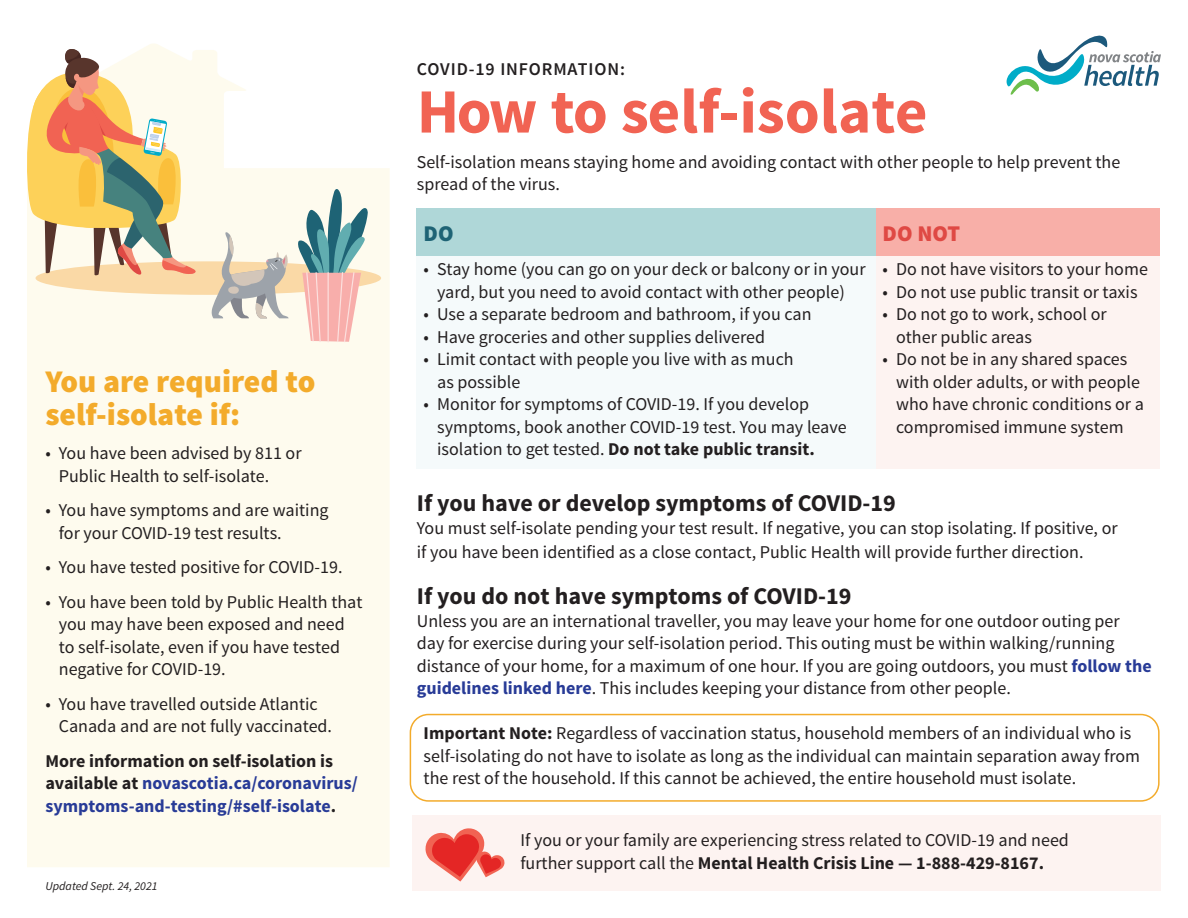
<style>
.page{position:relative;width:1188px;height:918px;background:#fff}
.page>*{position:absolute;margin:0;border:0;box-sizing:border-box;transform-origin:0 0}
.t1{font:700 63px "Source Sans Pro";color:#f16353}
.t2{font:900 31.5px/33px "Source Sans Pro";color:#f3ab2b}
.t3{font:700 24px "Source Sans Pro";color:#231f20}
.t4{font:900 22.5px "Source Sans Pro";color:#df4944}
.t5{font:900 22.5px "Source Sans Pro";color:#1e6375}
.t6{font:18px/22.5px "Source Sans Pro";color:#231f20}
.t7{font:700 18px/22.5px "Source Sans Pro";color:#283b97}
.t8{font:600 18px "Source Sans Pro";letter-spacing:.05em;color:#231f20}
.t9{font:italic 12px "Source Sans Pro";color:#231f20}
.s1{color:#231f20}
.s2{font-weight:700}
.s3{font-weight:700;color:#283b97}
</style>
<div class="page">
<div style="left:410px;top:714px;width:750px;height:88px;border:2px solid #f3ab2b;border-radius:18px"></div>
<div style="left:413px;top:815px;width:748px;height:76px;background:#fdf3f1"></div>
<svg style="left:27px;top:44px;width:363px;height:823px;background:#fefbef"></svg>
<svg style="left:1006px;top:35px;width:155px;height:60px"></svg>
<div style="left:417px;top:208px;width:459px;height:48px;background:#afd7d8"></div>
<div style="left:876px;top:208px;width:283px;height:48px;background:#f8afa8"></div>
<div style="left:417px;top:256px;width:459px;height:213px;background:#f5fafb"></div>
<div style="left:876px;top:256px;width:283px;height:213px;background:#fdf3f1"></div>
<svg style="left:425px;top:828px;width:80px;height:54px"></svg>
<div style="left:36px;top:261px;width:345px;height:34px;background:#fad9a6;border-radius:50%"></div>
<svg style="left:27px;top:48px;width:169px;height:228px;background:#e0c699"></svg>
<svg style="left:211px;top:230px;width:79px;height:88px;background:#dbd5c9"></svg>
<svg style="left:298px;top:189px;width:70px;height:153px;background:#c1bfbb"></svg>
<h2 class="t2" style="left:45px;top:366px;width:272px">You are required to self-isolate if:</h2>
<p class="t6" style="left:59px;top:442px;width:244px;text-indent:-13px">• You have been advised by 811 or<br>Public Health to self-isolate.</p>
<p class="t6" style="left:59px;top:499px;width:271px;text-indent:-13px">• You have symptoms and are waiting for your COVID-19 test results.</p>
<p class="t6" style="left:45px;top:557px;width:299px">• You have tested positive for COVID-19.</p>
<p class="t6" style="left:59px;top:591px;width:305px;text-indent:-13px">• You have been told by Public Health that you may have been exposed and need to self-isolate, even if you have tested negative for COVID-19.</p>
<p class="t6" style="left:59px;top:693px;width:275px;text-indent:-13px">• You have travelled outside Atlantic<br>Canada and are not fully vaccinated.</p>
<p class="t7" style="left:45px;top:750px;width:314px"><span class="s1">More information on self-isolation is available at</span> novascotia.ca/coronavirus/ symptoms-and-testing/#self-isolate<span class="s1">.</span></p>
<p class="t9" style="left:45px;top:879px;width:114px">Updated Sept. 24, 2021</p>
<p class="t8" style="left:417px;top:58px;width:210px">COVID-19 INFORMATION:</p>
<h1 class="t1" style="left:417px;top:71px;width:512px">How to self-isolate</h1>
<p class="t6" style="left:417px;top:151px;width:705px">Self-isolation means staying home and avoiding contact with other people to help prevent the spread of the virus.</p>
<p class="t5" style="left:424px;top:218px;width:32px">DO</p>
<p class="t4" style="left:883px;top:218px;width:79px">DO NOT</p>
<p class="t6" style="left:424px;top:258px;width:443px;text-align:center">• Stay home (you can go on your deck or balcony or in your yard, but you need to avoid contact with other people)</p>
<p class="t6" style="left:424px;top:303px;width:389px">• Use a separate bedroom and bathroom, if you can</p>
<p class="t6" style="left:424px;top:326px;width:343px">• Have groceries and other supplies delivered</p>
<p class="t6" style="left:437px;top:348px;width:358px;text-indent:-14px">• Limit contact with people you live with as much as possible</p>
<p class="t6" style="left:437px;top:393px;width:411px;text-indent:-14px">• Monitor for symptoms of COVID-19. If you develop symptoms, book another COVID-19 test. You may leave isolation to get tested. <span class="s2">Do not take public transit.</span></p>
<p class="t6" style="left:883px;top:258px;width:267px">• Do not have visitors to your home</p>
<p class="t6" style="left:883px;top:281px;width:257px">• Do not use public transit or taxis</p>
<p class="t6" style="left:896px;top:303px;width:212px;text-indent:-14px">• Do not go to work, school or other public areas</p>
<p class="t6" style="left:896px;top:348px;width:249px;text-indent:-14px">• Do not be in any shared spaces with older adults, or with people who have chronic conditions or a compromised immune system</p>
<h3 class="t3" style="left:417px;top:488px;width:481px">If you have or develop symptoms of COVID-19</h3>
<p class="t6" style="left:417px;top:516px;width:702px;line-height:24px">You must self-isolate pending your test result. If negative, you can stop isolating. If positive, or if you have been identified as a close contact, Public Health will provide further direction.</p>
<h3 class="t3" style="left:417px;top:581px;width:436px">If you do not have symptoms of COVID-19</h3>
<p class="t6" style="left:417px;top:610px;width:736px">Unless you are an international traveller, you may leave your home for one outdoor outing per<br>day for exercise during your self-isolation period. This outing must be within walking/running distance of your home, for a maximum of one hour. If you are going outdoors, you must <span class="s3">follow the guidelines linked here</span>. This includes keeping your distance from other people.</p>
<p class="t6" style="left:424px;top:722px;width:718px"><span class="s2">Important Note:</span> Regardless of vaccination status, household members of an individual who is self-isolating do not have to isolate as long as the individual can maintain separation away from the rest of the household. If this cannot be achieved, the entire household must isolate.</p>
<p class="t6" style="left:521px;top:829px;width:550px">If you or your family are experiencing stress related to COVID-19 and need further support call the <span class="s2">Mental Health Crisis Line — 1-888-429-8167.</span></p>
</div>
